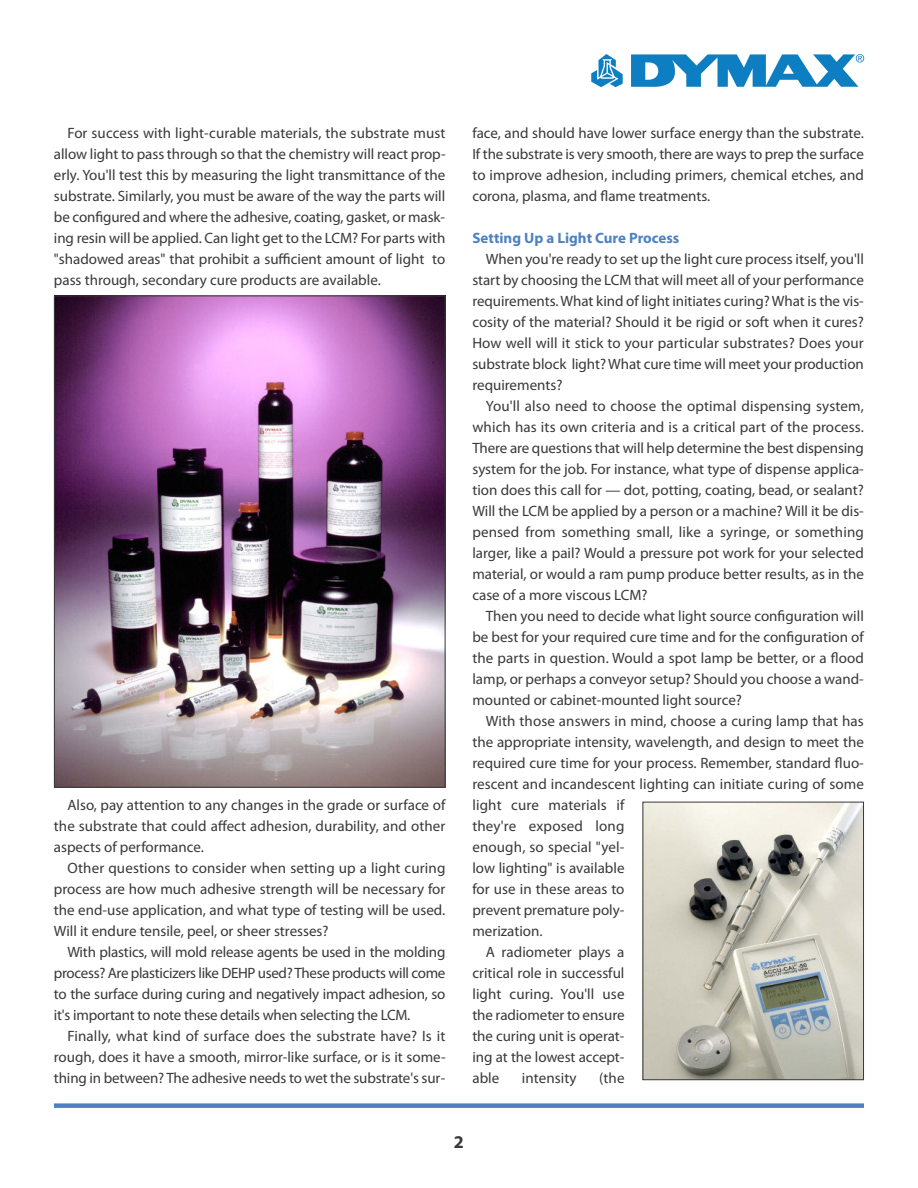
<style>
.page{position:relative;width:918px;height:1188px;background:#fff}
.page>*{position:absolute;margin:0;border:0;box-sizing:border-box;transform-origin:0 0}
.t1{font:700 18px "Myriad Pro";color:#39383a}
.t2{font:15px/21px "Myriad Pro";color:#39383a;text-align:justify}
.t3{font:700 15px "Myriad Pro";color:#4e81c2}
</style>
<div class="page">
<svg style="left:591px;top:54px;width:32px;height:33px"></svg>
<svg style="left:631px;top:54px;width:233px;height:33px"></svg>
<div style="left:54px;top:1103px;width:810px;height:5px;background:#4e81c2"></div>
<img style="left:56px;top:298px;width:387px;height:488px">
<img style="left:645px;top:804px;width:217px;height:274px">
<div style="left:643px;top:802px;width:221px;height:278px;border:1px solid #39383a"></div>
<p class="t2" style="left:54px;top:124px;width:393px;text-indent:14px">For success with light-curable materials, the substrate must allow light to pass through so that the chemistry will react prop&shy;erly. You'll test this by measuring the light transmittance of the substrate. Similarly, you must be aware of the way the parts will be configured and where the adhesive, coating, gasket, or mask&shy;ing resin will be applied. Can light get to the LCM? For parts with "shadowed areas" that prohibit a sufficient amount of light to pass through, secondary cure products are available.</p>
<p class="t2" style="left:54px;top:796px;width:393px;text-indent:14px">Also, pay attention to any changes in the grade or surface of the substrate that could affect adhesion, durability, and other aspects of performance.</p>
<p class="t2" style="left:54px;top:859px;width:393px;text-indent:14px">Other questions to consider when setting up a light curing process are how much adhesive strength will be necessary for the end-use application, and what type of testing will be used.<br>Will it endure tensile, peel, or sheer stresses?</p>
<p class="t2" style="left:54px;top:943px;width:393px;text-indent:13px">With plastics, will mold release agents be used in the molding process? Are plasticizers like DEHP used?These products will come to the surface during curing and negatively impact adhesion, so it's important to note these details when selecting the LCM.</p>
<p class="t2" style="left:54px;top:1027px;width:393px;text-indent:13px">Finally, what kind of surface does the substrate have? Is it rough, does it have a smooth, mirror-like surface, or is it some&shy;thing in between? The adhesive needs to wet the substrate's sur-</p>
<p class="t2" style="left:472px;top:124px;width:393px">face, and should have lower surface energy than the substrate.<br>If the substrate is very smooth, there are ways to prep the surface to improve adhesion, including primers, chemical etches, and corona, plasma, and flame treatments.</p>
<p class="t3" style="left:472px;top:232px;width:209px">Setting Up a Light Cure Process</p>
<p class="t2" style="left:472px;top:250px;width:393px;text-indent:14px">When you're ready to set up the light cure process itself, you'll start by choosing the LCM that will meet all of your performance requirements.What kind of light initiates curing?What is the vis&shy;cosity of the material? Should it be rigid or soft when it cures?<br>How well will it stick to your particular substrates? Does your substrate block light?What cure time will meet your production requirements?</p>
<p class="t2" style="left:472px;top:397px;width:393px;text-indent:14px">You'll also need to choose the optimal dispensing system, which has its own criteria and is a critical part of the process.<br>There are questions that will help determine the best dispensing system for the job. For instance, what type of dispense applica&shy;tion does this call for — dot, potting, coating, bead, or sealant?<br>Will the LCM be applied by a person or a machine? Will it be dis&shy;pensed from something small, like a syringe, or something larger, like a pail? Would a pressure pot work for your selected material, or would a ram pump produce better results, as in the case of a more viscous LCM?</p>
<p class="t2" style="left:472px;top:607px;width:393px;text-indent:14px">Then you need to decide what light source configuration will be best for your required cure time and for the configuration of the parts in question. Would a spot lamp be better, or a flood lamp, or perhaps a conveyor setup? Should you choose a wand&shy;mounted or cabinet-mounted light source?</p>
<p class="t2" style="left:486px;top:712px;width:379px">With those answers in mind, choose a curing lamp that has</p>
<p class="t2" style="left:472px;top:733px;width:393px">the appropriate intensity, wavelength, and design to meet the</p>
<p class="t2" style="left:472px;top:754px;width:393px">required cure time for your process. Remember, standard fluo-</p>
<p class="t2" style="left:472px;top:775px;width:393px">rescent and incandescent lighting can initiate curing of some</p>
<p class="t2" style="left:472px;top:796px;width:154px">light cure materials if</p>
<p class="t2" style="left:472px;top:817px;width:154px">they're exposed long</p>
<p class="t2" style="left:472px;top:838px;width:154px">enough, so special "yel-</p>
<p class="t2" style="left:472px;top:859px;width:154px">low lighting" is available</p>
<p class="t2" style="left:472px;top:880px;width:154px">for use in these areas to</p>
<p class="t2" style="left:472px;top:901px;width:154px">prevent premature poly-</p>
<p class="t2" style="left:472px;top:922px;width:72px">merization.</p>
<p class="t2" style="left:486px;top:943px;width:140px">A radiometer plays a</p>
<p class="t2" style="left:472px;top:964px;width:154px">critical role in successful</p>
<p class="t2" style="left:472px;top:985px;width:154px">light curing. You'll use</p>
<p class="t2" style="left:472px;top:1006px;width:154px">the radiometer to ensure</p>
<p class="t2" style="left:472px;top:1027px;width:153px">the curing unit is operat-</p>
<p class="t2" style="left:472px;top:1048px;width:153px">ing at the lowest accept-</p>
<p class="t2" style="left:472px;top:1069px;width:29px">able</p>
<p class="t2" style="left:522px;top:1069px;width:56px">intensity</p>
<p class="t2" style="left:599px;top:1069px;width:27px">(the</p>
<p class="t1" style="left:454px;top:1135px;width:11px">2</p>
</div>
